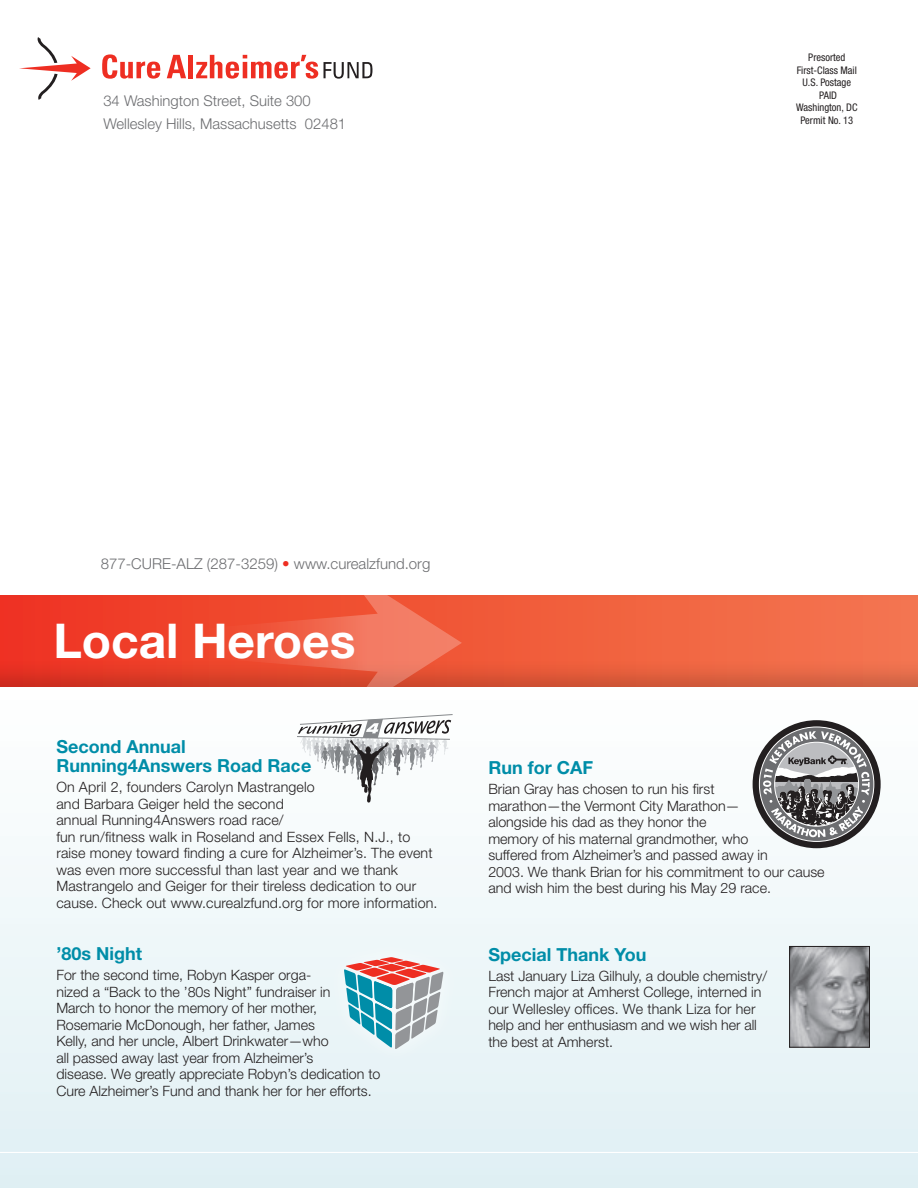
<style>
.page{position:relative;width:918px;height:1188px;background:#fff}
.page>*{position:absolute;margin:0;border:0;box-sizing:border-box;transform-origin:0 0}
.Head{font:700 48px "Helvetica Neue LT Std";color:#fff}
.Subhead_1{font:700 18px/19.5px "Helvetica Neue LT Std";color:#008da8}
.t1{font:300 15px "Helvetica Neue LT Std";color:#6c6d70}
.t2{font:300 14.85px "Helvetica Neue LT Std";color:#6c6d70}
.Body_Text{font:300 14.25px/16.5px "Helvetica Neue LT Std";color:#231f20}
.t3{font:condensed 10.5px "Helvetica Neue LT Std";color:#231f20}
.s1{color:#ee2e22}
</style>
<div class="page">
<svg style="left:19px;top:37px;width:72px;height:63px"></svg>
<svg style="left:102px;top:54px;width:58px;height:25px"></svg>
<svg style="left:167px;top:55px;width:19px;height:23px"></svg>
<hr style="left:189px;top:55px;width:4px;height:23px;background:#ee2e22">
<svg style="left:196px;top:55px;width:122px;height:24px"></svg>
<svg style="left:324px;top:62px;width:48px;height:17px"></svg>
<div style="left:0;top:594px;width:918px;height:93px;background:#231f20;opacity:.2"></div>
<svg style="left:26px;top:595px;width:436px;height:92px;background:#eb4e36"></svg>
<div style="left:0;top:687px;width:918px;height:501px;background:linear-gradient(to bottom,#fffffe,#e0eff4)"></div>
<svg style="left:297px;top:714px;width:156px;height:89px"></svg>
<svg style="left:753px;top:720px;width:128px;height:128px;background:#353132"></svg>
<svg style="left:759px;top:727px;width:115px;height:114px"></svg>
<svg style="left:763px;top:731px;width:107px;height:106px"></svg>
<div style="left:326px;top:939px;width:135px;height:127px;background:#ecf6f8"></div>
<svg style="left:344px;top:957px;width:99px;height:92px"></svg>
<img style="left:791px;top:948px;width:77px;height:98px">
<div style="left:789px;top:946px;width:81px;height:102px;border:1px solid #231f20"></div>
<hr style="left:0;top:1152px;width:918px;height:1px;background:#fff">
<div style="left:0;top:295px;width:918px;height:300px;background:#fff"></div>
<p class="t2" style="left:103px;top:91px;width:209px">34 Washington Street, Suite 300</p>
<p class="t2" style="left:103px;top:114px;width:244px">Wellesley Hills, Massachusetts 02481</p>
<p class="t3" style="left:808px;top:51px;width:39px">Presorted</p>
<p class="t3" style="left:797px;top:64px;width:62px">First-Class Mail</p>
<p class="t3" style="left:803px;top:76px;width:50px">U.S. Postage</p>
<p class="t3" style="left:819px;top:89px;width:19px">PAID</p>
<p class="t3" style="left:796px;top:102px;width:63px">Washington, DC</p>
<p class="t3" style="left:800px;top:114px;width:54px">Permit No. 13</p>
<p class="t1" style="left:101px;top:554px;width:331px">877-CURE-ALZ (287-3259) <span class="s1">•</span> www.curealzfund.org</p>
<p class="Head" style="left:53px;top:611px;width:304px">Local Heroes</p>
<p class="Subhead_1" style="left:56px;top:736px;width:256px">Second Annual<br>Running4Answers Road Race</p>
<p class="Body_Text" style="left:56px;top:778px;width:383px">On April 2, founders Carolyn Mastrangelo<br>and Barbara Geiger held the second<br>annual Running4Answers road race/<br>fun run/fitness walk in Roseland and Essex Fells, N.J., to raise money toward finding a cure for Alzheimer’s. The event was even more successful than last year and we thank Mastrangelo and Geiger for their tireless dedication to our cause. Check out www.curealzfund.org for more information.</p>
<p class="Subhead_1" style="left:56px;top:944px;width:87px">’80s Night</p>
<p class="Body_Text" style="left:56px;top:966px;width:326px">For the second time, Robyn Kasper orga-<br>nized a “Back to the ’80s Night” fundraiser in<br>March to honor the memory of her mother, Rosemarie McDonough, her father, James<br>Kelly, and her uncle, Albert Drinkwater—who<br>all passed away last year from Alzheimer’s<br>disease. We greatly appreciate Robyn’s dedication to Cure Alzheimer’s Fund and thank her for her efforts.</p>
<p class="Subhead_1" style="left:488px;top:758px;width:106px">Run for CAF</p>
<p class="Body_Text" style="left:488px;top:780px;width:338px">Brian Gray has chosen to run his first<br>marathon—the Vermont City Marathon—<br>alongside his dad as they honor the<br>memory of his maternal grandmother, who<br>suffered from Alzheimer’s and passed away in<br>2003. We thank Brian for his commitment to our cause and wish him the best during his May 29 race.</p>
<p class="Subhead_1" style="left:488px;top:944px;width:160px">Special Thank You</p>
<p class="Body_Text" style="left:488px;top:967px;width:280px">Last January Liza Gilhuly, a double chemistry/ French major at Amherst College, interned in our Wellesley offices. We thank Liza for her help and her enthusiasm and we wish her all the best at Amherst.</p>
</div>
